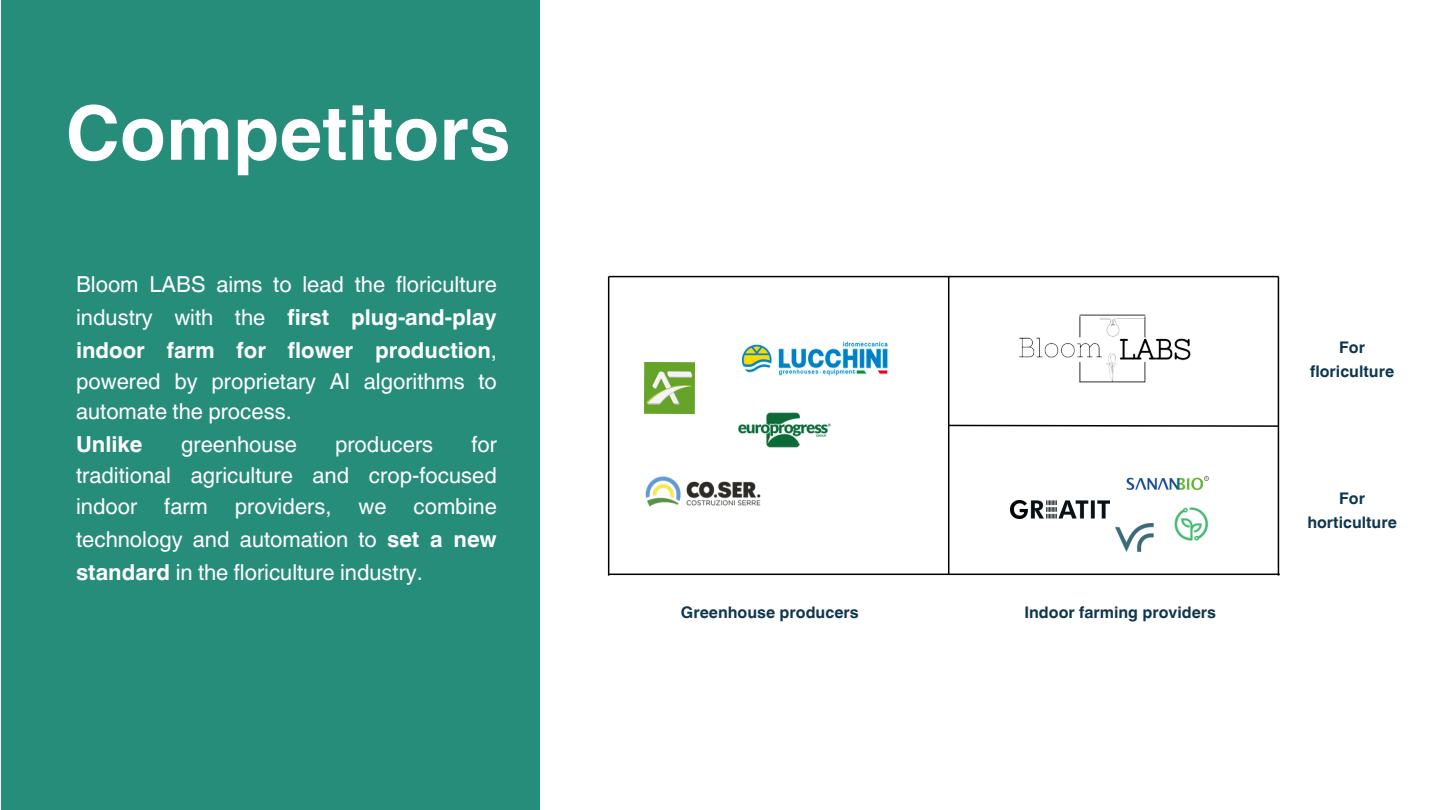
<style>
.page{position:relative;width:1440px;height:810px;background:#fff}
.page>*{position:absolute;margin:0;border:0;box-sizing:border-box;transform-origin:0 0}
.t1{font:700 75px "Helvetica World";color:#fff}
.t2{font:22px/33px "Helvetica World";color:#fff;text-align:justify}
.t3{font:700 22px "Helvetica World";color:#fff}
.t4{font:700 16px/24px "Helvetica World";color:#0f3750;text-align:center}
.s1{font-weight:700}
</style>
<div class="page">
<div style="left:1px;top:0;width:539px;height:810px;background:#278d7b"></div>
<hr style="left:609px;top:276px;width:669px;height:1px;background:#000">
<hr style="left:609px;top:574px;width:671px;height:1px;background:#000">
<hr style="left:608px;top:277px;width:1px;height:299px;background:#000">
<hr style="left:1278px;top:277px;width:1px;height:299px;background:#000">
<hr style="left:948px;top:276px;width:1px;height:299px;background:#000">
<svg style="left:949px;top:424px;width:331px;height:4px"></svg>
<img style="left:645px;top:477px;width:116px;height:30px">
<img style="left:739px;top:412px;width:92px;height:36px">
<img style="left:644px;top:363px;width:51px;height:50px">
<img style="left:742px;top:342px;width:146px;height:34px">
<img style="left:1010px;top:500px;width:99px;height:19px">
<img style="left:1174px;top:507px;width:35px;height:34px">
<img style="left:1126px;top:475px;width:84px;height:16px">
<img style="left:1116px;top:524px;width:38px;height:27px">
<img style="left:1019px;top:314px;width:172px;height:69px">
<h2 class="t1" style="left:66px;top:72px;width:446px">Competitors</h2>
<h1 class="t2" style="left:76px;top:268px;width:422px">Bloom LABS aims to lead the floriculture industry with the <span class="s1">first plug-and-play indoor farm for flower production</span>,</h1>
<h1 class="t2" style="left:76px;top:366px;width:422px;line-height:30.8px">powered by proprietary AI algorithms to automate the process.</h1>
<h1 class="t3" style="left:76px;top:427px;width:68px">Unlike</h1>
<h1 class="t2" style="left:181px;top:428px;width:117px">greenhouse</h1>
<h1 class="t2" style="left:335px;top:428px;width:100px">producers</h1>
<h1 class="t2" style="left:76px;top:429px;width:422px;line-height:30.8px;text-indent:395px">for traditional agriculture and crop-focused indoor farm providers, we combine</h1>
<h1 class="t2" style="left:76px;top:523px;width:422px">technology and automation to <span class="s1">set a new standard</span> in the floriculture industry.</h1>
<p class="t4" style="left:681px;top:598px;width:179px">Greenhouse producers</p>
<p class="t4" style="left:1024px;top:598px;width:193px">Indoor farming providers</p>
<p class="t4" style="left:1310px;top:334px;width:86px">For floriculture</p>
<p class="t4" style="left:1307px;top:485px;width:91px">For horticulture</p>
</div>
